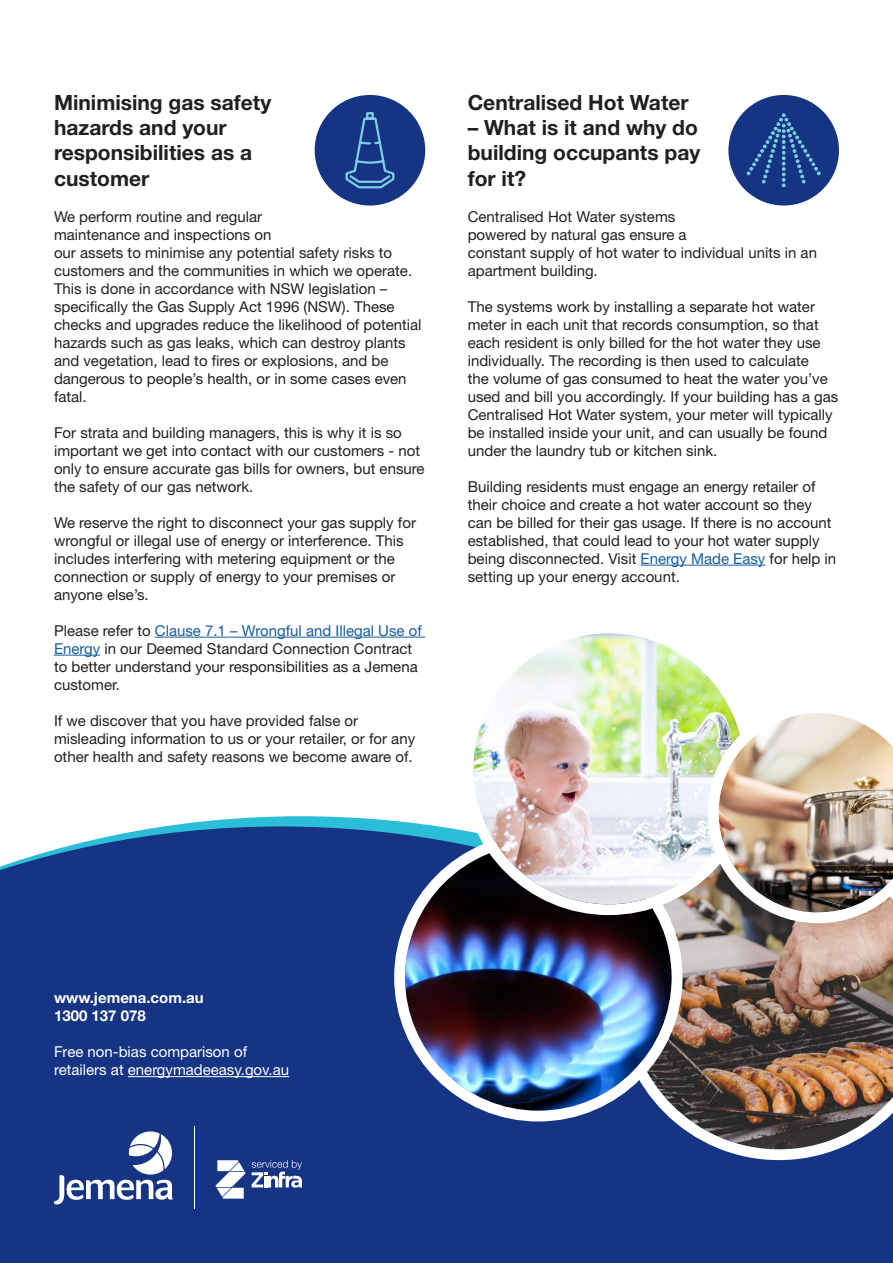
<style>
.page{position:relative;width:893px;height:1263px;background:#fff}
.page>*{position:absolute;margin:0;border:0;box-sizing:border-box;transform-origin:0 0}
.t1{font:700 21px/25.2px "Helvetica Neue LT Std";color:#231f20;text-align:justify}
.t2{font:15px/18px "Helvetica Neue LT Std";color:#231f20}
.t3{font:15px/18px "Helvetica Neue LT Std";color:#fff}
.t4{font:700 15px "Helvetica Neue LT Std";color:#fff}
.s1{color:#175d9e}
</style>
<div class="page">
<div style="left:0;top:826px;width:893px;height:437px;background:#153483"></div>
<img style="left:617px;top:861px;width:276px;height:299px">
<img style="left:405px;top:844px;width:267px;height:267px;border-radius:133px">
<div style="left:394px;top:833px;width:288px;height:288px;border:11px solid #fff;border-radius:50%"></div>
<img style="left:473px;top:633px;width:271px;height:271px;border-radius:136px">
<div style="left:462px;top:622px;width:293px;height:293px;border:11px solid #fff;border-radius:50%"></div>
<hr style="left:128px;top:1076px;width:161px;height:1px;background:#fff">
<hr style="left:641px;top:565px;width:124px;height:1px;background:#175d9e">
<hr style="left:155px;top:637px;width:270px;height:1px;background:#175d9e">
<hr style="left:54px;top:655px;width:46px;height:1px;background:#175d9e">
<svg style="left:54px;top:1131px;width:119px;height:73px"></svg>
<svg style="left:252px;top:1160px;width:50px;height:28px"></svg>
<svg style="left:216px;top:1160px;width:29px;height:39px"></svg>
<hr style="left:194px;top:1127px;width:1px;height:82px;background:#fff">
<div style="left:728px;top:95px;width:111px;height:111px;background:#153483;border-radius:50%"></div>
<div style="left:315px;top:95px;width:110px;height:111px;background:#153483;border-radius:50%"></div>
<svg style="left:747px;top:113px;width:73px;height:74px"></svg>
<svg style="left:345px;top:112px;width:50px;height:77px"></svg>
<img style="left:708px;top:702px;width:185px;height:221px">
<p class="t1" style="left:54px;top:89px;width:219px;text-align:left">Minimising gas safety hazards and your responsibilities as a customer</p>
<p class="t2" style="left:54px;top:207px;width:369px">We perform routine and regular<br>maintenance and inspections on<br>our assets to minimise any potential safety risks to customers and the communities in which we operate.<br>This is done in accordance with NSW legislation – specifically the Gas Supply Act 1996 (NSW). These checks and upgrades reduce the likelihood of potential hazards such as gas leaks, which can destroy plants and vegetation, lead to fires or explosions, and be dangerous to people’s health, or in some cases even fatal.</p>
<p class="t2" style="left:54px;top:423px;width:372px">For strata and building managers, this is why it is so important we get into contact with our customers - not only to ensure accurate gas bills for owners, but ensure the safety of our gas network.</p>
<p class="t2" style="left:54px;top:513px;width:363px">We reserve the right to disconnect your gas supply for wrongful or illegal use of energy or interference. This includes interfering with metering equipment or the connection or supply of energy to your premises or anyone else’s.</p>
<p class="t2" style="left:54px;top:621px;width:369px">Please refer to <span class="s1">Clause 7.1 – Wrongful and Illegal Use of Energy</span> in our Deemed Standard Connection Contract to better understand your responsibilities as a Jemena customer.</p>
<p class="t2" style="left:54px;top:711px;width:363px">If we discover that you have provided false or misleading information to us or your retailer, or for any other health and safety reasons we become aware of.</p>
<p class="t1" style="left:468px;top:89px;width:222px">Centralised Hot Water</p>
<p class="t1" style="left:468px;top:115px;width:234px">– What is it and why do building occupants pay for it?</p>
<p class="t2" style="left:468px;top:207px;width:351px">Centralised Hot Water systems<br>powered by natural gas ensure a<br>constant supply of hot water to individual units in an apartment building.</p>
<p class="t2" style="left:468px;top:297px;width:372px">The systems work by installing a separate hot water meter in each unit that records consumption, so that each resident is only billed for the hot water they use individually. The recording is then used to calculate<br>the volume of gas consumed to heat the water you’ve used and bill you accordingly. If your building has a gas Centralised Hot Water system, your meter will typically be installed inside your unit, and can usually be found under the laundry tub or kitchen sink.</p>
<p class="t2" style="left:468px;top:477px;width:370px">Building residents must engage an energy retailer of their choice and create a hot water account so they can be billed for their gas usage. If there is no account established, that could lead to your hot water supply being disconnected. Visit <span class="s1">Energy Made Easy</span> for help in setting up your energy account.</p>
<p class="t4" style="left:54px;top:988px;width:151px">www.jemena.com.au</p>
<p class="t4" style="left:54px;top:1006px;width:93px">1300 137 078</p>
<p class="t3" style="left:54px;top:1042px;width:237px">Free non-bias comparison of retailers at energymadeeasy.gov.au</p>
</div>
